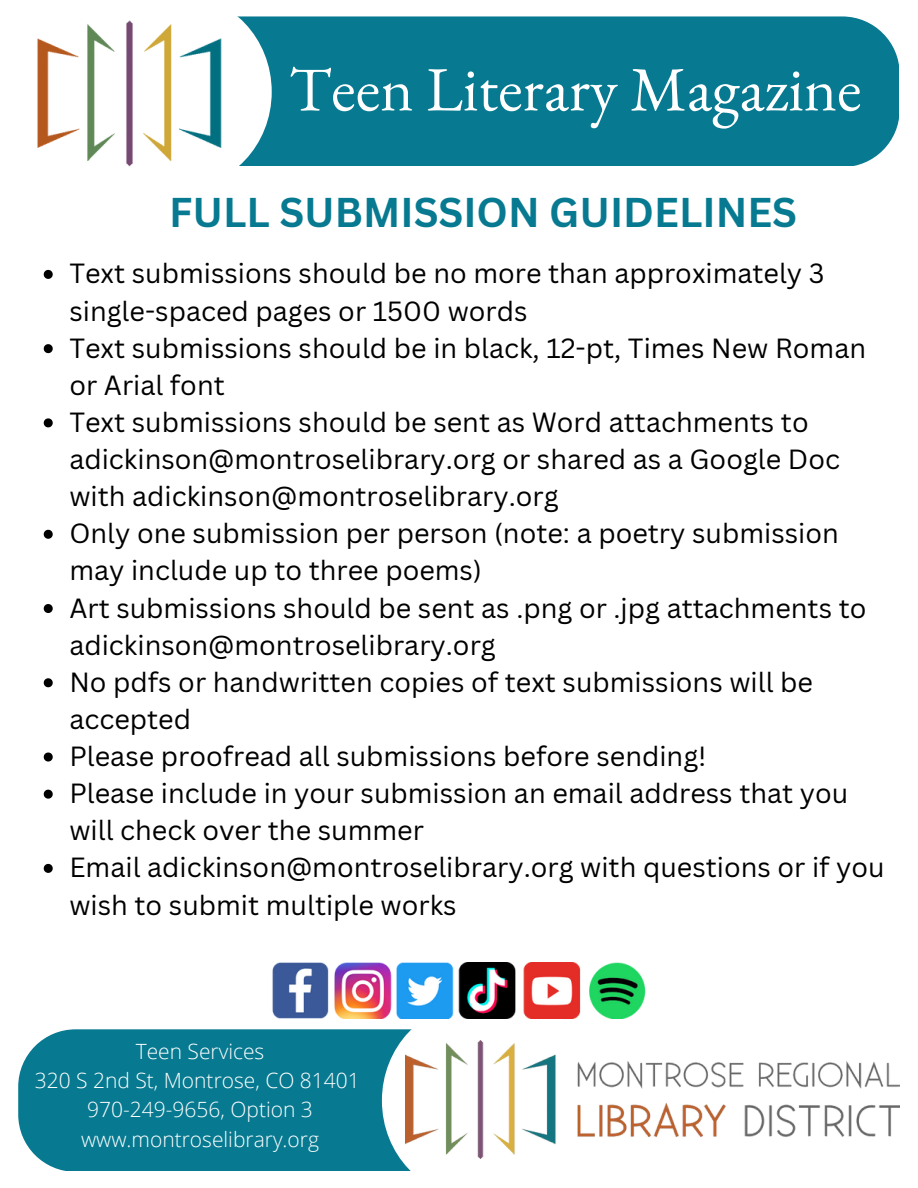
<style>
.page{position:relative;width:918px;height:1188px;background:#fff}
.page>*{position:absolute;margin:0;border:0;box-sizing:border-box;transform-origin:0 0}
.t1{font:63px "EB Garamond";color:#fff}
.t2{font:700 40.5px "Canva Sans";color:#077a91}
.t3{font:27px/37.2px "Canva Sans";color:#000}
.t4{font:300 21px/29.2px "Open Sans";color:#fff;text-align:center}
</style>
<div class="page">
<div style="left:169px;top:16px;width:729px;height:150px;background:#077a91;border-radius:57px"></div>
<div style="left:0;top:0;width:272px;height:188px;background:#fff"></div>
<img style="left:37px;top:20px;width:185px;height:147px">
<div style="left:18px;top:1029px;width:506px;height:142px;background:#077a91;border-radius:57px"></div>
<svg style="left:382px;top:1029px;width:518px;height:142px"></svg>
<img style="left:406px;top:1040px;width:493px;height:119px">
<img style="left:272px;top:962px;width:374px;height:57px">
<svg style="left:44px;top:270px;width:9px;height:9px"></svg>
<svg style="left:44px;top:344px;width:9px;height:9px"></svg>
<svg style="left:44px;top:418px;width:9px;height:9px"></svg>
<svg style="left:44px;top:530px;width:9px;height:9px"></svg>
<svg style="left:44px;top:604px;width:9px;height:9px"></svg>
<svg style="left:44px;top:678px;width:9px;height:9px"></svg>
<svg style="left:44px;top:753px;width:9px;height:9px"></svg>
<svg style="left:44px;top:790px;width:9px;height:9px"></svg>
<svg style="left:44px;top:864px;width:9px;height:9px"></svg>
<h1 class="t1" style="left:289px;top:47px;width:574px">Teen Literary Magazine</h1>
<h2 class="t2" style="left:169px;top:184px;width:629px">FULL SUBMISSION GUIDELINES</h2>
<p class="t3" style="left:69px;top:254px;width:817px">Text submissions should be no more than approximately 3 single-spaced pages or 1500 words<br>Text submissions should be in black, 12-pt, Times New Roman or Arial font<br>Text submissions should be sent as Word attachments to adickinson@montroselibrary.org or shared as a Google Doc with adickinson@montroselibrary.org<br>Only one submission per person (note: a poetry submission may include up to three poems)<br>Art submissions should be sent as .png or .jpg attachments to adickinson@montroselibrary.org<br>No pdfs or handwritten copies of text submissions will be accepted<br>Please proofread all submissions before sending!<br>Please include in your submission an email address that you will check over the summer<br>Email adickinson@montroselibrary.org with questions or if you wish to submit multiple works</p>
<p class="t4" style="left:35px;top:1036px;width:326px">Teen Services<br>320 S 2nd St, Montrose, CO 81401<br>970-249-9656, Option 3 www.montroselibrary.org</p>
</div>
